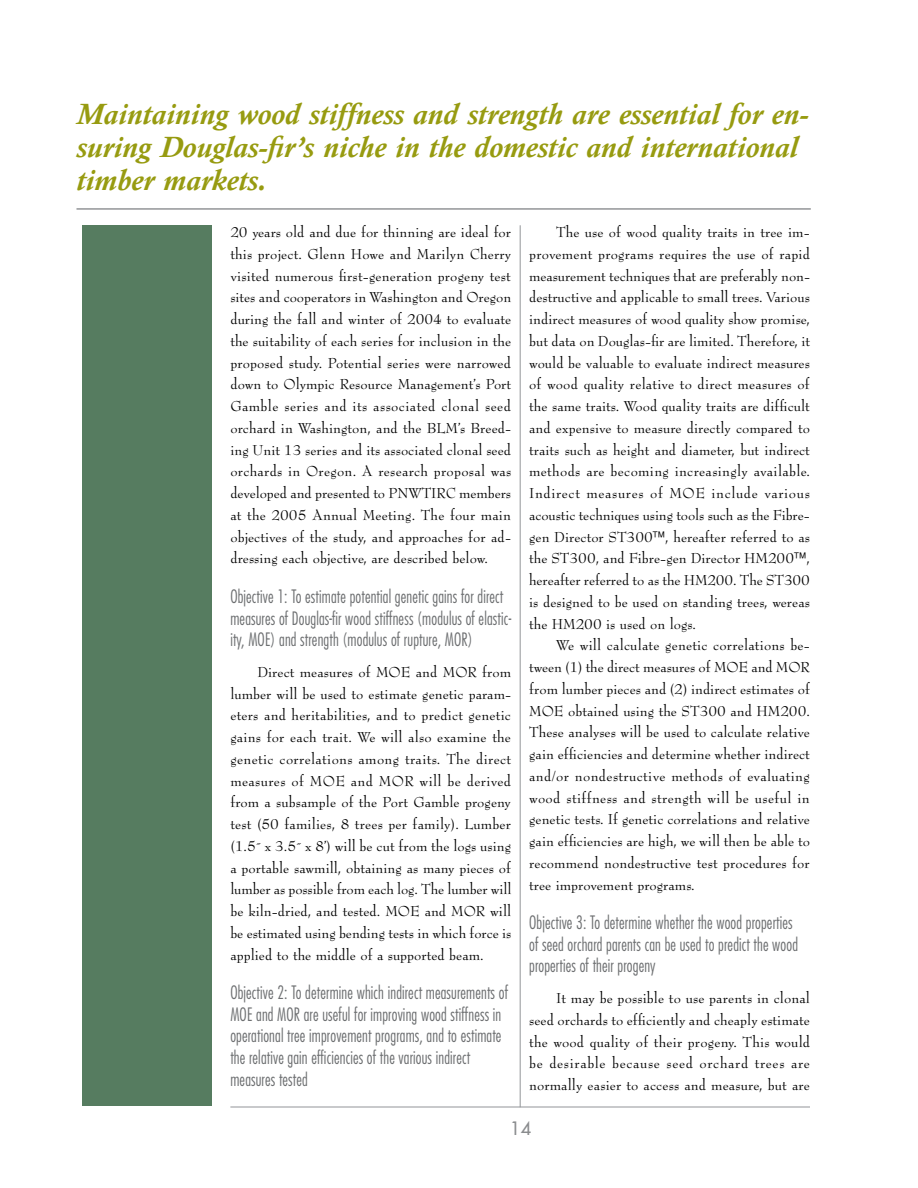
<style>
.page{position:relative;width:918px;height:1188px;background:#fff}
.page>*{position:absolute;margin:0;border:0;box-sizing:border-box;transform-origin:0 0}
.t1{font:italic 700 30px/33px "Calisto";color:#979b10}
.t2{font:300 condensed 18px/21.6px "Futura";letter-spacing:.01em;color:#6d6f71;scale:.9 1}
.t3{font:18px "Futura";color:#8a8c8e}
.t4{font:15.75px/21.8px "Bernhard Modern Std";color:#000;text-align:justify}
</style>
<div class="page">
<hr style="left:520px;top:225px;width:1px;height:882px;background:#939598">
<div style="left:82px;top:226px;width:130px;height:880px;background:#567c60"></div>
<hr style="left:230px;top:1107px;width:580px;height:1px;background:#939598">
<hr style="left:76px;top:208px;width:735px;height:2px;background:#939598">
<h1 class="t1" style="left:76px;top:98px;width:733px">Maintaining wood stiffness and strength are essential for en&shy;suring Douglas-fir’s niche in the domestic and international timber markets.</h1>
<p class="t4" style="left:230px;top:222px;width:283px">20 years old and due for thinning are ideal for this project. Glenn Howe and Marilyn Cherry visited numerous first-generation progeny test sites and cooperators in Washington and Oregon during the fall and winter of 2004 to evaluate the suitability of each series for inclusion in the proposed study. Potential series were narrowed down to Olympic Resource Management’s Port Gamble series and its associated clonal seed orchard in Washington, and the BLM’s Breed&shy;ing Unit 13 series and its associated clonal seed orchards in Oregon. A research proposal was developed and presented to PNWTIRC members at the 2005 Annual Meeting. The four main objectives of the study, and approaches for ad&shy;dressing each objective, are described below.</p>
<p class="t2" style="left:230px;top:585px;width:314px">Objective 1: To estimate potential genetic gains for direct measures of Douglas-fir wood stiffness (modulus of elastic&shy;ity, MOE) and strength (modulus of rupture, MOR)</p>
<p class="t4" style="left:230px;top:661px;width:283px;text-indent:27px">Direct measures of MOE and MOR from lumber will be used to estimate genetic param&shy;eters and heritabilities, and to predict genetic gains for each trait. We will also examine the genetic correlations among traits. The direct measures of MOE and MOR will be derived from a subsample of the Port Gamble progeny test (50 families, 8 trees per family). Lumber (1.5˝ x 3.5˝ x 8’) will be cut from the logs using a portable sawmill, obtaining as many pieces of lumber as possible from each log. The lumber will be kiln-dried, and tested. MOE and MOR will be estimated using bending tests in which force is applied to the middle of a supported beam.</p>
<p class="t2" style="left:230px;top:982px;width:310px">Objective 2: To determine which indirect measurements of MOE and MOR are useful for improving wood stiffness in operational tree improvement programs, and to estimate the relative gain efficiencies of the various indirect measures tested</p>
<p class="t4" style="left:529px;top:222px;width:283px;text-indent:27px">The use of wood quality traits in tree im&shy;provement programs requires the use of rapid measurement techniques that are preferably non&shy;destructive and applicable to small trees. Various indirect measures of wood quality show promise, but data on Douglas-fir are limited. Therefore, it would be valuable to evaluate indirect measures of wood quality relative to direct measures of the same traits. Wood quality traits are difficult and expensive to measure directly compared to traits such as height and diameter, but indirect methods are becoming increasingly available.<br>Indirect measures of MOE include various acoustic techniques using tools such as the Fibre&shy;gen Director ST300 , hereafter referred to as the ST300, and Fibre-gen Director HM200 , hereafter referred to as the HM200. The ST300 is designed to be used on standing trees, wereas the HM200 is used on logs.</p>
<p class="t4" style="left:529px;top:635px;width:282px;text-indent:27px">We will calculate genetic correlations be&shy;tween (1) the direct measures of MOE and MOR from lumber pieces and (2) indirect estimates of MOE obtained using the ST300 and HM200.<br>These analyses will be used to calculate relative gain efficiencies and determine whether indirect and/or nondestructive methods of evaluating wood stiffness and strength will be useful in genetic tests. If genetic correlations and relative gain efficiencies are high, we will then be able to recommend nondestructive test procedures for tree improvement programs.</p>
<p class="t2" style="left:529px;top:911px;width:300px">Objective 3: To determine whether the wood properties of seed orchard parents can be used to predict the wood properties of their progeny</p>
<p class="t4" style="left:529px;top:988px;width:283px;text-indent:27px">It may be possible to use parents in clonal seed orchards to efficiently and cheaply estimate the wood quality of their progeny. This would be desirable because seed orchard trees are normally easier to access and measure, but are</p>
<p class="t3" style="left:510px;top:1117px;width:22px">14</p>
</div>
